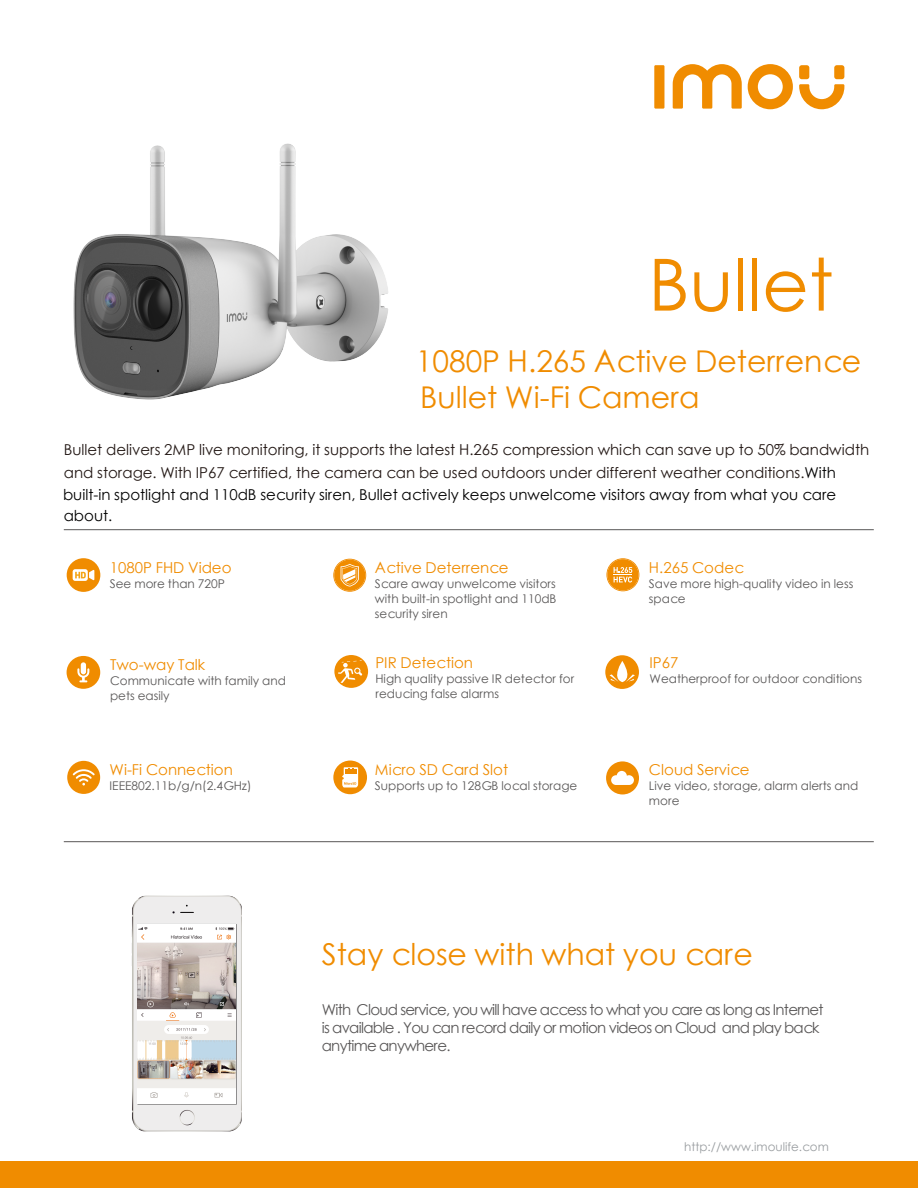
<style>
.page{position:relative;width:918px;height:1188px;background:#fff}
.page>*{position:absolute;margin:0;border:0;box-sizing:border-box;transform-origin:0 0}
.t1{font:72px "ST Xihei";color:#f08c00}
.t2{font:30px/36px "ST Xihei";color:#f08c00}
.t3{font:15px/22.5px "ST Xihei";color:#231815}
.t4{font:15px/18px "ST Xihei";letter-spacing:-.05em;color:#595757}
.t5{font:15px "ST Xihei";color:#f08c00}
.t6{font:15px/21.8px "ST Xihei";color:#000}
.t7{font:12px/15px "ST Xihei";color:#595757}
.t8{font:11.85px "ST Xihei";color:#999da0}
.s1{color:#000}
</style>
<div class="page">
<svg style="left:606px;top:558px;width:33px;height:33px"></svg>
<div style="left:67px;top:656px;width:33px;height:33px;background:#f08c00;border-radius:50%"></div>
<svg style="left:77px;top:662px;width:12px;height:20px"></svg>
<div style="left:334px;top:655px;width:34px;height:33px;background:#f08c00;border-radius:50%"></div>
<svg style="left:338px;top:660px;width:24px;height:23px"></svg>
<div style="left:605px;top:655px;width:34px;height:34px;background:#f08c00;border-radius:50%"></div>
<svg style="left:610px;top:661px;width:25px;height:21px"></svg>
<svg style="left:606px;top:761px;width:33px;height:33px"></svg>
<div style="left:333px;top:761px;width:34px;height:33px;background:#f08c00;border-radius:50%"></div>
<svg style="left:342px;top:767px;width:16px;height:21px"></svg>
<svg style="left:333px;top:559px;width:33px;height:33px"></svg>
<svg style="left:67px;top:761px;width:33px;height:33px"></svg>
<div style="left:67px;top:558px;width:33px;height:34px;background:#f08c00;border-radius:50%"></div>
<svg style="left:73px;top:569px;width:21px;height:12px"></svg>
<hr style="left:64px;top:841px;width:810px;height:1px;background:#595757">
<hr style="left:64px;top:529px;width:810px;height:1px;background:#595757">
<img style="left:132px;top:896px;width:110px;height:235px">
<svg style="left:137px;top:924px;width:100px;height:181px"></svg>
<img style="left:138px;top:927px;width:98px;height:172px">
<hr style="left:138px;top:924px;width:98px;height:3px;background:#fff">
<div style="left:138px;top:1099px;width:98px;height:5px;background:#fff"></div>
<div style="left:0;top:1161px;width:918px;height:27px;background:#f08c00"></div>
<div style="left:654px;top:65px;width:10px;height:44px;background:#f08c00"></div>
<svg style="left:748px;top:64px;width:45px;height:45px"></svg>
<div style="left:799px;top:65px;width:10px;height:14px;background:#f08c00;border-radius:3px"></div>
<div style="left:834px;top:65px;width:10px;height:14px;background:#f08c00;border-radius:3px"></div>
<svg style="left:799px;top:84px;width:45px;height:26px"></svg>
<svg style="left:673px;top:64px;width:69px;height:45px"></svg>
<img style="left:73px;top:143px;width:315px;height:257px">
<h1 class="t1" style="left:648px;top:234px;width:187px">Bullet</h1>
<h2 class="t2" style="left:416px;top:343px;width:447px">1080P H.265 Active Deterrence<br>Bullet Wi-Fi Camera</h2>
<p class="t3" style="left:64px;top:438px;width:807px">Bullet delivers 2MP live monitoring, it supports the latest H.265 compression which can save up to 50% bandwidth and storage. With IP67 certified, the camera can be used outdoors under different weather conditions.<span class="s1">With</span></p>
<p class="t6" style="left:63px;top:483px;width:775px">built-in spotlight and 110dB security siren, Bullet actively keeps unwelcome visitors away from what you care about.</p>
<p class="t5" style="left:110px;top:557px;width:123px">1080P FHD Video</p>
<p class="t7" style="left:110px;top:576px;width:117px">See more than 720P</p>
<p class="t5" style="left:110px;top:654px;width:97px">Two-way Talk</p>
<p class="t7" style="left:110px;top:673px;width:177px">Communicate with family and pets easily</p>
<p class="t5" style="left:110px;top:759px;width:125px">Wi-Fi Connection</p>
<p class="t7" style="left:110px;top:778px;width:143px">IEEE802.11b/g/n(2.4GHz)</p>
<p class="t5" style="left:375px;top:557px;width:135px">Active Deterrence</p>
<p class="t7" style="left:375px;top:576px;width:183px;text-align:justify">Scare away unwelcome visitors with built-in spotlight and 110dB security siren</p>
<p class="t5" style="left:375px;top:652px;width:99px">PIR Detection</p>
<p class="t7" style="left:375px;top:670px;width:200px">High quality passive IR detector for reducing false alarms</p>
<p class="t5" style="left:375px;top:759px;width:135px">Micro SD Card Slot</p>
<p class="t7" style="left:375px;top:778px;width:204px">Supports up to 128GB local storage</p>
<p class="t5" style="left:649px;top:557px;width:96px">H.265 Codec</p>
<p class="t7" style="left:649px;top:576px;width:206px">Save more high-quality video in less space</p>
<p class="t5" style="left:650px;top:652px;width:30px">IP67</p>
<p class="t7" style="left:650px;top:671px;width:214px">Weatherproof for outdoor conditions</p>
<p class="t5" style="left:649px;top:759px;width:102px">Cloud Service</p>
<p class="t7" style="left:649px;top:778px;width:211px">Live video, storage, alarm alerts and more</p>
<h2 class="t2" style="left:322px;top:936px;width:433px">Stay close with what you care</h2>
<p class="t4" style="left:322px;top:1000px;width:503px">With Cloud service, you will have access to what you care as long as Internet is available . You can record daily or motion videos on Cloud and play back anytime anywhere.</p>
<p class="t8" style="left:684px;top:1139px;width:146px">http://www.imoulife.com</p>
</div>
